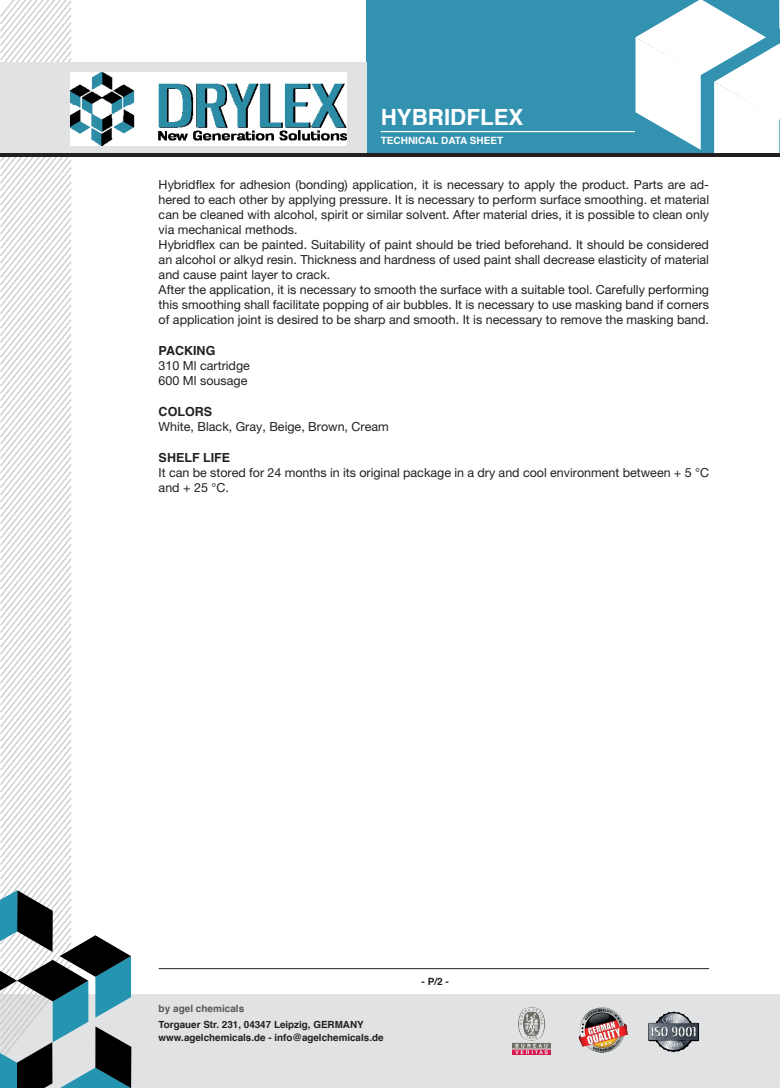
<style>
.page{position:relative;width:780px;height:1088px;background:#fff}
.page>*{position:absolute;margin:0;border:0;box-sizing:border-box;transform-origin:0 0}
.t1{font:700 22.38px "Helvetica";color:#fff}
.t2{font:12.5px/15px "Helvetica Neue LT Pro";color:#231f20}
.t3{font:700 12.5px "Helvetica";color:#231f20}
.t4{font:700 10px "Helvetica";color:#fff}
.t5{font:700 10px "Helvetica";color:#57585a}
.t6{font:700 10px "Helvetica";color:#231f20}
.t7{font:700 9.88px/12.8px "Helvetica";color:#231f20}
</style>
<div class="page">
<div style="left:131px;top:994px;width:649px;height:94px;background:#e1e2e4"></div>
<hr style="left:159px;top:968px;width:550px;height:1px;background:#231f20">
<div style="left:366px;top:0;width:414px;height:153px;background:#3292b0"></div>
<svg style="left:635px;top:0;width:145px;height:153px"></svg>
<div style="left:0;top:62px;width:366px;height:91px;background:#e1e2e4"></div>
<img style="left:513px;top:1008px;width:37px;height:46px">
<img style="left:578px;top:1008px;width:49px;height:44px">
<img style="left:641px;top:1008px;width:64px;height:47px">
<img style="left:131px;top:72px;width:215px;height:73px">
<svg style="left:0;top:0;width:131px;height:1088px"></svg>
<hr style="left:0;top:153px;width:780px;height:4px;background:#231f20">
<hr style="left:381px;top:131px;width:254px;height:1px;background:#fff">
<h1 class="t1" style="left:381px;top:99px;width:144px">HYBRIDFLEX</h1>
<p class="t4" style="left:381px;top:133px;width:124px">TECHNICAL DATA SHEET</p>
<p class="t2" style="left:159px;top:176px;width:552px">Hybridflex for adhesion (bonding) application, it is necessary to apply the product. Parts are ad&shy;hered to each other by applying pressure. It is necessary to perform surface smoothing. et material can be cleaned with alcohol, spirit or similar solvent. After material dries, it is possible to clean only via mechanical methods.<br>Hybridflex can be painted. Suitability of paint should be tried beforehand. It should be considered an alcohol or alkyd resin. Thickness and hardness of used paint shall decrease elasticity of material and cause paint layer to crack.<br>After the application, it is necessary to smooth the surface with a suitable tool. Carefully performing this smoothing shall facilitate popping of air bubbles. It is necessary to use masking band if corners of application joint is desired to be sharp and smooth. It is necessary to remove the masking band.</p>
<p class="t3" style="left:159px;top:340px;width:58px">PACKING</p>
<p class="t2" style="left:159px;top:358px;width:93px">310 Ml cartridge<br>600 Ml sousage</p>
<p class="t3" style="left:159px;top:402px;width:55px">COLORS</p>
<p class="t2" style="left:159px;top:419px;width:232px">White, Black, Gray, Beige, Brown, Cream</p>
<p class="t3" style="left:159px;top:448px;width:73px">SHELF LIFE</p>
<p class="t2" style="left:159px;top:465px;width:552px">It can be stored for 24 months in its original package in a dry and cool environment between + 5 °C and + 25 °C.</p>
<p class="t5" style="left:159px;top:1000px;width:87px">by agel chemicals</p>
<p class="t7" style="left:159px;top:1018px;width:226px">Torgauer Str. 231, 04347 Leipzig, GERMANY www.agelchemicals.de - info@agelchemicals.de</p>
<p class="t6" style="left:421px;top:974px;width:29px">- P/2 -</p>
</div>
